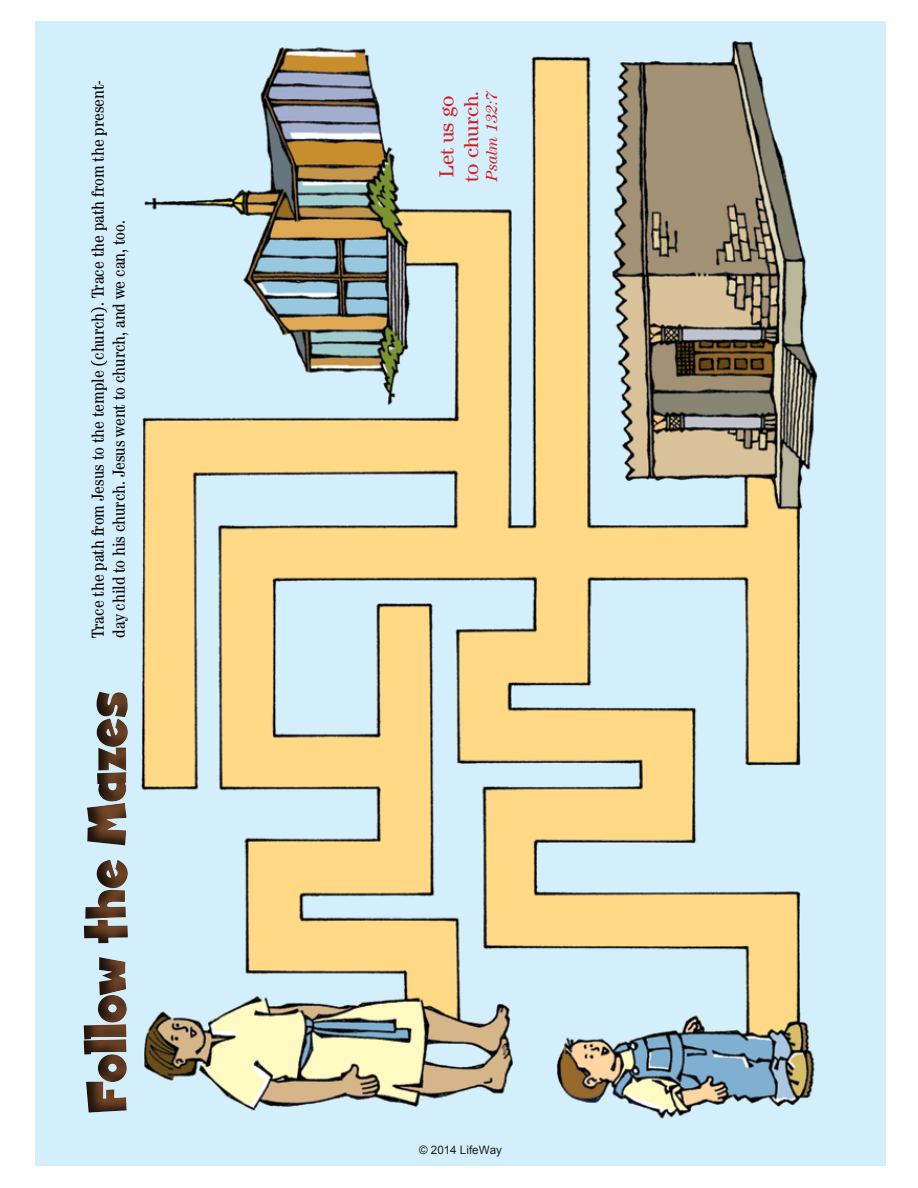
<style>
.page{position:relative;width:918px;height:1188px;background:#fff}
.page>*{position:absolute;margin:0;border:0;box-sizing:border-box;transform-origin:0 0}
.t1{font:57.6px "Ghost Kid AOE";color:#744729;scale:.91 1}
.t2{font:20.4px/24.5px "Century Std";color:#cf1f25}
.t3{font:condensed 17.4px/21px "Century Std";color:#000}
.t4{font:italic 16.05px "Century Std";color:#cf1f25}
.t5{font:11.7px "Arial";color:#231f20}
</style>
<div class="page">
<img style="left:35px;top:22px;width:851px;height:1143px">
<div style="left:72px;top:615px;width:83px;height:507px;background:#000;opacity:.75"></div>
<p class="t3" style="left:87px;top:638px;width:559px;rotate:-90deg">Trace the path from Jesus to the temple (church). Trace the path from the present&shy;day child to his church. Jesus went to church, and we can, too.</p>
<p class="t2" style="left:434px;top:182px;width:92px;rotate:-90deg">Let us go to church.</p>
<p class="t4" style="left:483px;top:181px;width:92px;rotate:-90deg">Psalm 132:7</p>
<h1 class="t1" style="left:73px;top:1113px;width:465px;rotate:-90deg">Follow the Mazes</h1>
<p class="t5" style="left:419px;top:1143px;width:84px">© 2014 LifeWay</p>
</div>
